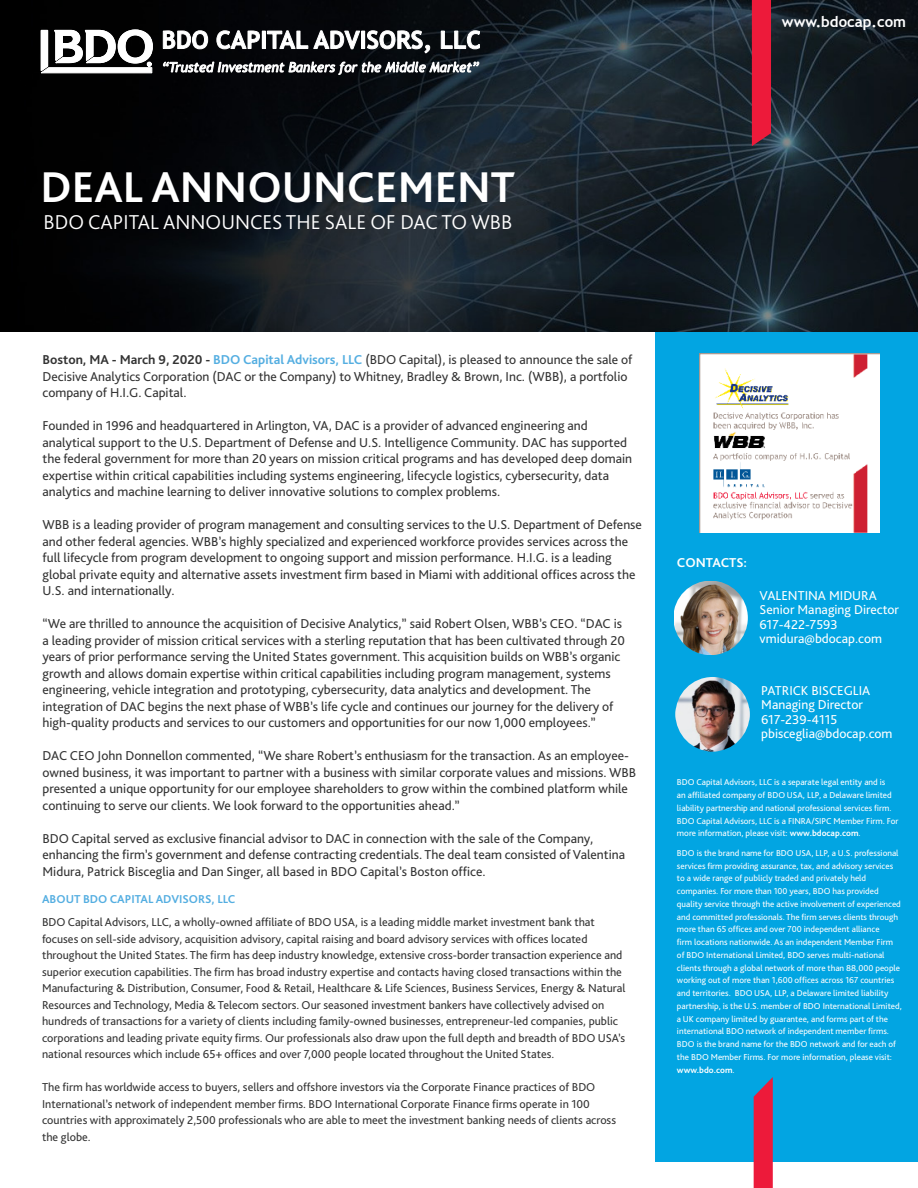
<style>
.page{position:relative;width:918px;height:1188px;background:#fff}
.page>*{position:absolute;margin:0;border:0;box-sizing:border-box;transform-origin:0 0}
.Practice_boilerplate{font:700 45px "Bliss Pro";color:#fff}
.Practice_boilerplate-2{font:300 21px "Bliss Pro";color:#fff}
.Practice_boilerplate-3{font:700 15px "Trebuchet MS";color:#fff}
.Practice_Body_copy{font:13.5px/16.5px "Bliss Pro";color:#333}
.Practice_boilerplate-4{font:13.5px "Bliss Pro";color:#fff}
.Practice_boilerplate-5{font:700 13.5px "Bliss Pro";color:#fff}
.Practice_Body_copy-2{font:12px/16.5px "Bliss Pro";color:#333}
.Practice_Body_copy-3{font:700 12px "Bliss Pro";color:#54aee1}
.Practice_Body_copy-4{font:9px/12.8px "Bliss Pro";color:#fff}
.s1{font-weight:700}
.s2{font-weight:700;color:#54aee1}
</style>
<div class="page">
<div style="left:656px;top:300px;width:262px;height:862px;background:#02a5e2"></div>
<img style="left:0;top:0;width:918px;height:331px">
<svg style="left:754px;top:1077px;width:19px;height:111px;background:#d6274a"></svg>
<div style="left:752px;top:0;width:19px;height:146px;background:#ed1a3a"></div>
<svg style="left:41px;top:30px;width:112px;height:43px"></svg>
<svg style="left:163px;top:30px;width:45px;height:19px"></svg>
<svg style="left:216px;top:30px;width:44px;height:19px"></svg>
<svg style="left:267px;top:30px;width:93px;height:19px"></svg>
<svg style="left:367px;top:30px;width:63px;height:24px"></svg>
<svg style="left:441px;top:30px;width:39px;height:19px"></svg>
<svg style="left:163px;top:61px;width:316px;height:13px"></svg>
<img style="left:673px;top:581px;width:75px;height:74px;border-radius:50%">
<img style="left:675px;top:677px;width:74px;height:74px;border-radius:50%">
<img style="left:700px;top:353px;width:179px;height:180px">
<p class="Practice_boilerplate-3" style="left:782px;top:12px;width:126px">www.bdocap.com</p>
<p class="Practice_boilerplate" style="left:41px;top:160px;width:476px">DEAL ANNOUNCEMENT</p>
<p class="Practice_boilerplate-2" style="left:44px;top:209px;width:470px">BDO CAPITAL ANNOUNCES THE SALE OF DAC TO WBB</p>
<p class="Practice_Body_copy" style="left:43px;top:351px;width:591px"><span class="s1">Boston, MA - March 9, 2020 -</span> <span class="s2">BDO Capital Advisors, LLC</span> (BDO Capital), is pleased to announce the sale of<br>Decisive Analytics Corporation (DAC or the Company) to Whitney, Bradley &amp; Brown, Inc. (WBB), a portfolio company of H.I.G. Capital.</p>
<p class="Practice_Body_copy" style="left:43px;top:417px;width:591px">Founded in 1996 and headquartered in Arlington, VA, DAC is a provider of advanced engineering and analytical support to the U.S. Department of Defense and U.S. Intelligence Community. DAC has supported the federal government for more than 20 years on mission critical programs and has developed deep domain expertise within critical capabilities including systems engineering, lifecycle logistics, cybersecurity, data analytics and machine learning to deliver innovative solutions to complex problems.</p>
<p class="Practice_Body_copy" style="left:43px;top:516px;width:601px">WBB is a leading provider of program management and consulting services to the U.S. Department of Defense and other federal agencies. WBB’s highly specialized and experienced workforce provides services across the full lifecycle from program development to ongoing support and mission performance. H.I.G. is a leading global private equity and alternative assets investment firm based in Miami with additional offices across the U.S. and internationally.</p>
<p class="Practice_Body_copy" style="left:43px;top:615px;width:584px">“We are thrilled to announce the acquisition of Decisive Analytics,” said Robert Olsen, WBB’s CEO. “DAC is a leading provider of mission critical services with a sterling reputation that has been cultivated through 20 years of prior performance serving the United States government. This acquisition builds on WBB’s organic growth and allows domain expertise within critical capabilities including program management, systems engineering, vehicle integration and prototyping, cybersecurity, data analytics and development. The integration of DAC begins the next phase of WBB’s life cycle and continues our journey for the delivery of high-quality products and services to our customers and opportunities for our now 1,000 employees.”</p>
<p class="Practice_Body_copy" style="left:43px;top:747px;width:595px">DAC CEO John Donnellon commented, “We share Robert’s enthusiasm for the transaction. As an employee&shy;owned business, it was important to partner with a business with similar corporate values and missions. WBB presented a unique opportunity for our employee shareholders to grow within the combined platform while continuing to serve our clients. We look forward to the opportunities ahead.”</p>
<p class="Practice_Body_copy" style="left:43px;top:830px;width:584px">BDO Capital served as exclusive financial advisor to DAC in connection with the sale of the Company, enhancing the firm’s government and defense contracting credentials. The deal team consisted of Valentina<br>Midura, Patrick Bisceglia and Dan Singer, all based in BDO Capital’s Boston office.</p>
<p class="Practice_Body_copy-3" style="left:42px;top:891px;width:195px">ABOUT BDO CAPITAL ADVISORS, LLC</p>
<p class="Practice_Body_copy-2" style="left:42px;top:914px;width:585px">BDO Capital Advisors, LLC, a wholly-owned affiliate of BDO USA, is a leading middle market investment bank that focuses on sell-side advisory, acquisition advisory, capital raising and board advisory services with offices located throughout the United States. The firm has deep industry knowledge, extensive cross-border transaction experience and superior execution capabilities. The firm has broad industry expertise and contacts having closed transactions within the Manufacturing &amp; Distribution, Consumer, Food &amp; Retail, Healthcare &amp; Life Sciences, Business Services, Energy &amp; Natural Resources and Technology, Media &amp; Telecom sectors. Our seasoned investment bankers have collectively advised on hundreds of transactions for a variety of clients including family-owned businesses, entrepreneur-led companies, public corporations and leading private equity firms. Our professionals also draw upon the full depth and breadth of BDO USA’s national resources which include 65+ offices and over 7,000 people located throughout the United States.</p>
<p class="Practice_Body_copy-2" style="left:42px;top:1079px;width:575px">The firm has worldwide access to buyers, sellers and offshore investors via the Corporate Finance practices of BDO International’s network of independent member firms. BDO International Corporate Finance firms operate in 100 countries with approximately 2,500 professionals who are able to meet the investment banking needs of clients across the globe.</p>
<p class="Practice_boilerplate-5" style="left:677px;top:554px;width:72px">CONTACTS:</p>
<p class="Practice_boilerplate-4" style="left:760px;top:587px;width:119px">VALENTINA MIDURA</p>
<p class="Practice_boilerplate-4" style="left:760px;top:601px;width:141px">Senior Managing Director</p>
<p class="Practice_boilerplate-4" style="left:760px;top:616px;width:80px">617-422-7593</p>
<p class="Practice_boilerplate-4" style="left:760px;top:630px;width:124px">vmidura@bdocap.com</p>
<p class="Practice_boilerplate-4" style="left:761px;top:682px;width:111px">PATRICK BISCEGLIA</p>
<p class="Practice_boilerplate-4" style="left:761px;top:696px;width:103px">Managing Director</p>
<p class="Practice_boilerplate-4" style="left:761px;top:711px;width:78px">617-239-4115</p>
<p class="Practice_boilerplate-4" style="left:761px;top:725px;width:133px">pbisceglia@bdocap.com</p>
<p class="Practice_Body_copy-4" style="left:677px;top:776px;width:223px">BDO Capital Advisors, LLC is a separate legal entity and is<br>an affiliated company of BDO USA, LLP, a Delaware limited liability partnership and national professional services firm.<br>BDO Capital Advisors, LLC is a FINRA/SIPC Member Firm. For more information, please visit: <span class="s1">www.bdocap.com</span>.</p>
<p class="Practice_Body_copy-4" style="left:677px;top:846px;width:226px">BDO is the brand name for BDO USA, LLP, a U.S. professional services firm providing assurance, tax, and advisory services to a wide range of publicly traded and privately held companies. For more than 100 years, BDO has provided quality service through the active involvement of experienced and committed professionals. The firm serves clients through more than 65 offices and over 700 independent alliance<br>firm locations nationwide. As an independent Member Firm of BDO International Limited, BDO serves multi-national clients through a global network of more than 88,000 people working out of more than 1,600 offices across 167 countries and territories. BDO USA, LLP, a Delaware limited liability partnership, is the U.S. member of BDO International Limited, a UK company limited by guarantee, and forms part of the international BDO network of independent member firms.<br>BDO is the brand name for the BDO network and for each of the BDO Member Firms. For more information, please visit: <span class="s1">www.bdo.com</span>.</p>
</div>
